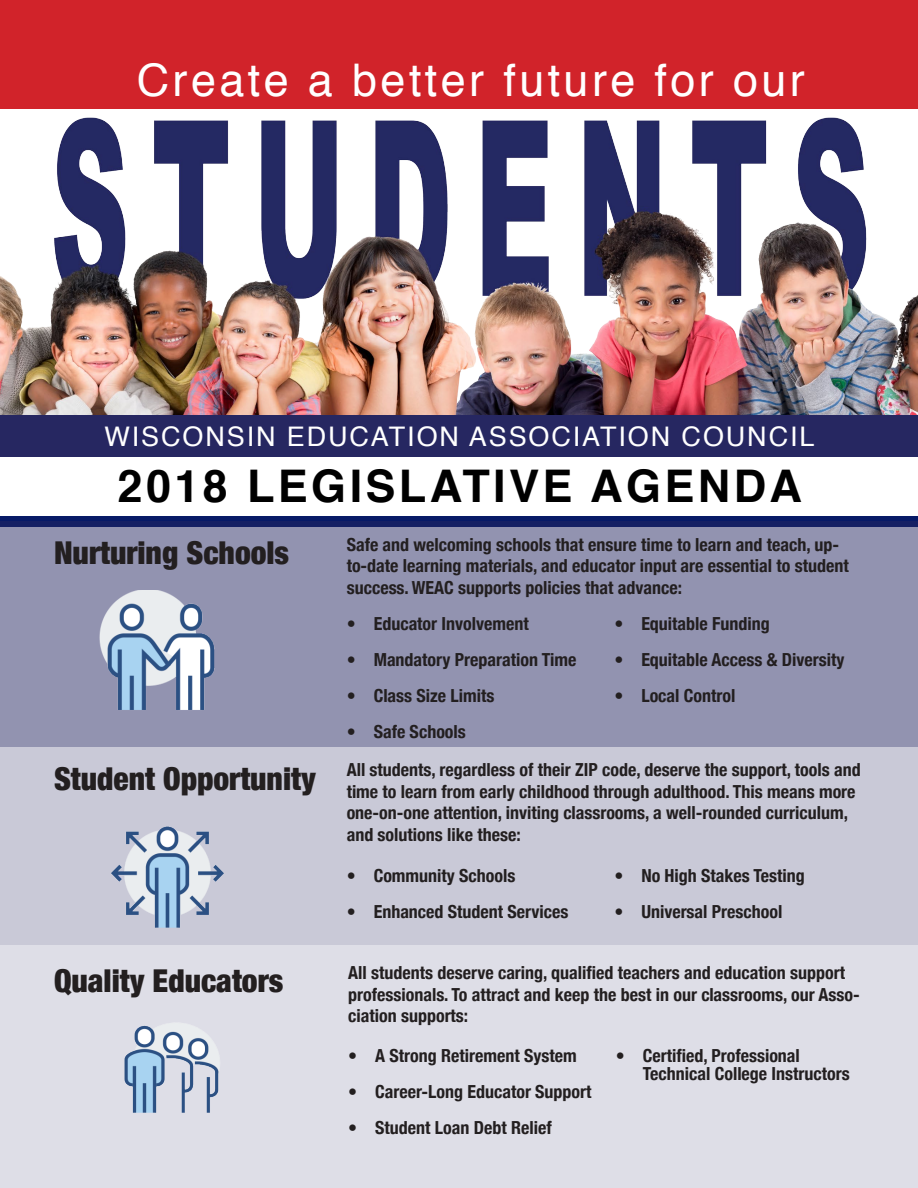
<style>
.page{position:relative;width:918px;height:1188px;background:#fff}
.page>*{position:absolute;margin:0;border:0;box-sizing:border-box;transform-origin:0 0}
.t1{font:45px "Helvetica";letter-spacing:.075em;color:#fff}
.t2{font:700 45px "Helvetica";letter-spacing:.075em;color:#000}
.t3{font:900 condensed 31.5px "Helvetica Neue";color:#231f20}
.t4{font:27px "Helvetica";letter-spacing:.07em;color:#fff}
.t5{font:700 condensed 18px/21.6px "Helvetica Neue";color:#231f20}
</style>
<div class="page">
<img style="left:0;top:117px;width:918px;height:299px">
<div style="left:0;top:0;width:918px;height:109px;background:#d1232a"></div>
<div style="left:0;top:416px;width:918px;height:41px;background:#262761"></div>
<div style="left:0;top:516px;width:918px;height:10px;background:#071a67"></div>
<div style="left:0;top:521px;width:918px;height:226px;background:#9293b0"></div>
<div style="left:1px;top:747px;width:917px;height:198px;background:#c9c9d7"></div>
<div style="left:1px;top:945px;width:917px;height:243px;background:#dedee7"></div>
<img style="left:99px;top:590px;width:116px;height:120px">
<img style="left:111px;top:826px;width:113px;height:102px">
<img style="left:124px;top:1023px;width:96px;height:90px">
<p class="t1" style="left:137px;top:45px;width:670px">Create a better future for our</p>
<p class="t4" style="left:105px;top:415px;width:711px">WISCONSIN EDUCATION ASSOCIATION COUNCIL</p>
<p class="t2" style="left:118px;top:450px;width:686px">2018 LEGISLATIVE AGENDA</p>
<p class="t5" style="left:347px;top:532px;width:504px">Safe and welcoming schools that ensure time to learn and teach, up&shy;to-date learning materials, and educator input are essential to student success. WEAC supports policies that advance:</p>
<p class="t3" style="left:54px;top:526px;width:237px">Nurturing Schools</p>
<p class="t3" style="left:54px;top:752px;width:263px">Student Opportunity</p>
<p class="t5" style="left:347px;top:612px;width:184px">• Educator Involvement</p>
<p class="t5" style="left:347px;top:648px;width:231px">• Mandatory Preparation Time</p>
<p class="t5" style="left:347px;top:684px;width:149px">• Class Size Limits</p>
<p class="t5" style="left:347px;top:720px;width:121px">• Safe Schools</p>
<p class="t5" style="left:614px;top:612px;width:157px">• Equitable Funding</p>
<p class="t5" style="left:614px;top:648px;width:232px">• Equitable Access &amp; Diversity</p>
<p class="t5" style="left:614px;top:684px;width:123px">• Local Control</p>
<p class="t5" style="left:347px;top:758px;width:516px">All students, regardless of their ZIP code, deserve the support, tools and time to learn from early childhood through adulthood. This means more one-on-one attention, inviting classrooms, a well-rounded curriculum, and solutions like these:</p>
<p class="t5" style="left:347px;top:864px;width:170px">• Community Schools</p>
<p class="t5" style="left:347px;top:900px;width:223px">• Enhanced Student Services</p>
<p class="t5" style="left:614px;top:864px;width:192px">• No High Stakes Testing</p>
<p class="t5" style="left:614px;top:900px;width:170px">• Universal Preschool</p>
<p class="t3" style="left:54px;top:955px;width:231px">Quality Educators</p>
<p class="t5" style="left:348px;top:960px;width:513px">All students deserve caring, qualified teachers and education support professionals. To attract and keep the best in our classrooms, our Asso&shy;ciation supports:</p>
<p class="t5" style="left:348px;top:1044px;width:230px">• A Strong Retirement System</p>
<p class="t5" style="left:348px;top:1080px;width:245px">• Career-Long Educator Support</p>
<p class="t5" style="left:348px;top:1116px;width:205px">• Student Loan Debt Relief</p>
<p class="t5" style="left:643px;top:1045px;width:209px;line-height:18px;text-indent:-27px">• Certified, Professional<br>Technical College Instructors</p>
</div>
